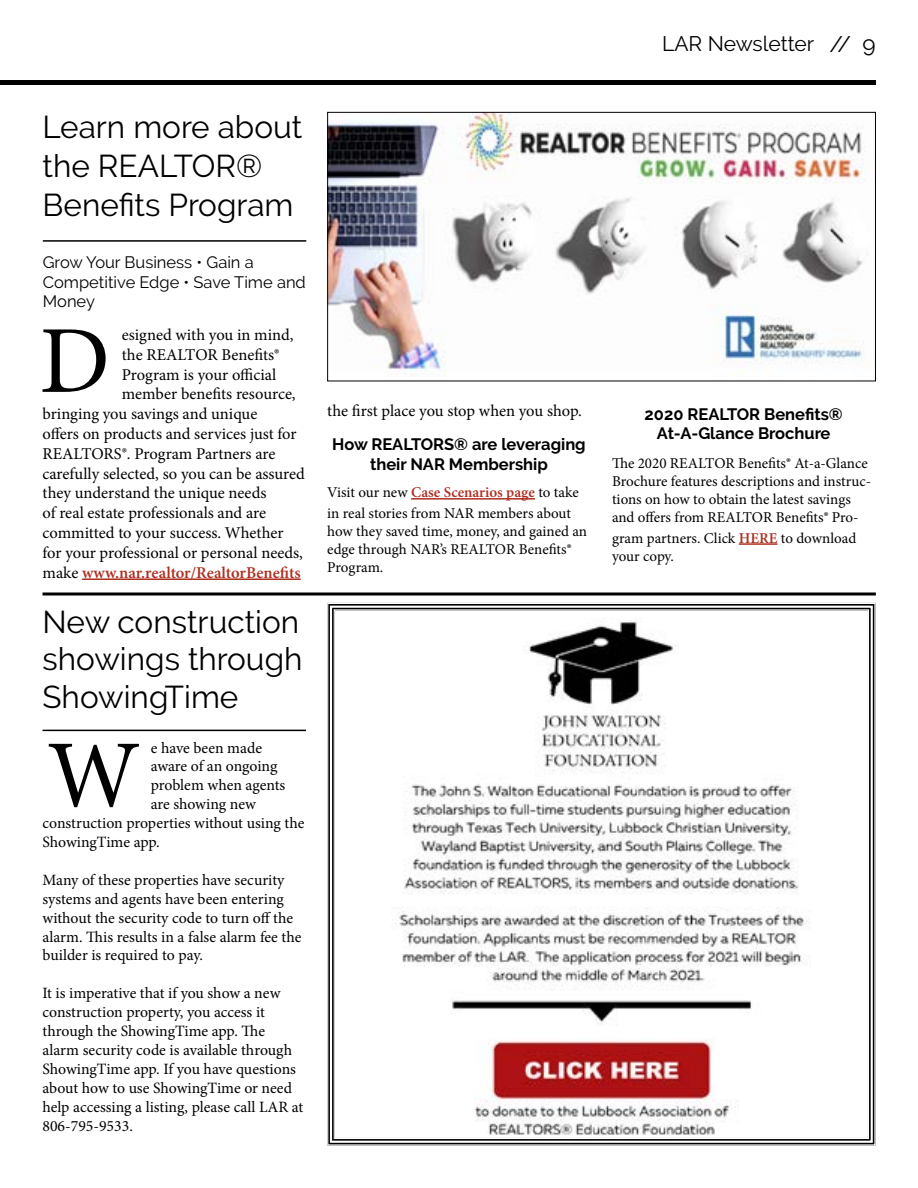
<style>
.page{position:relative;width:918px;height:1188px;background:#fff}
.page>*{position:absolute;margin:0;border:0;box-sizing:border-box;transform-origin:0 0}
.t1{font:96px "Minion Pro";color:#000}
.t2{font:31.5px/39px "Raleway";color:#000}
.t3{font:21px "Raleway";color:#000}
.t4{font:16.5px "Minion Pro";letter-spacing:-.005em;color:#000}
.t5{font:700 16.5px/19.5px "Raleway";color:#000;text-align:center}
.t6{font:16.5px/19.8px "Raleway";color:#000}
.t7{font:600 16.5px "Minion Pro";color:#ae2d20}
.t8{font:15.75px/18.9px "Minion Pro";color:#000}
.t9{font:15px/18px "Minion Pro";color:#000}
.s1{font-weight:400;color:#000}
.s2{font-weight:600;color:#ae2d20}
.s3{font-size:22.5px}
</style>
<div class="page">
<hr style="left:0;top:81px;width:875px;height:4px;background:#000">
<svg style="left:43px;top:592px;width:833px;height:4px"></svg>
<svg style="left:327px;top:602px;width:549px;height:544px"></svg>
<div style="left:330px;top:606px;width:543px;height:537px;border:2px solid #fff"></div>
<img style="left:329px;top:114px;width:537px;height:262px">
<div style="left:327px;top:112px;width:549px;height:269px;border:1px solid #000"></div>
<hr style="left:43px;top:240px;width:263px;height:2px;background:#000">
<hr style="left:82px;top:578px;width:219px;height:2px;background:#ae2d20">
<hr style="left:411px;top:498px;width:124px;height:2px;background:#ae2d20">
<hr style="left:739px;top:543px;width:38px;height:2px;background:#ae2d20">
<hr style="left:43px;top:730px;width:263px;height:1px;background:#000">
<h2 class="t2" style="left:43px;top:108px;width:261px">Learn more about the REALTOR®<br>Benefits Program</h2>
<p class="t6" style="left:43px;top:252px;width:265px">Grow Your Business • Gain a<br>Competitive Edge • Save Time and<br>Money</p>
<p class="t4" style="left:122px;top:324px;width:173px">esigned with you in mind,</p>
<p class="t4" style="left:122px;top:343px;width:159px">the REALTOR Benefits®</p>
<p class="t4" style="left:122px;top:363px;width:156px">Program is your official</p>
<p class="t4" style="left:122px;top:383px;width:175px">member benefits resource,</p>
<p class="t4" style="left:43px;top:403px;width:216px">bringing you savings and unique</p>
<p class="t4" style="left:43px;top:423px;width:256px">offers on products and services just for</p>
<p class="t4" style="left:43px;top:442px;width:234px">REALTORS®. Program Partners are</p>
<p class="t4" style="left:43px;top:462px;width:264px">carefully selected, so you can be assured</p>
<p class="t4" style="left:43px;top:482px;width:225px">they understand the unique needs</p>
<p class="t4" style="left:43px;top:502px;width:225px">of real estate professionals and are</p>
<p class="t4" style="left:43px;top:522px;width:243px">committed to your success. Whether</p>
<p class="t4" style="left:43px;top:541px;width:262px">for your professional or personal needs,</p>
<p class="t7" style="left:43px;top:561px;width:260px"><span class="s1">make</span> www.nar.realtor/RealtorBenefits</p>
<h1 class="t1" style="left:39px;top:297px;width:72px">D</h1>
<h2 class="t2" style="left:43px;top:603px;width:261px;line-height:37.5px;text-align:justify">New construction showings through ShowingTime</h2>
<p class="t8" style="left:151px;top:738px;width:113px">e have been made</p>
<p class="t8" style="left:151px;top:757px;width:128px">aware of an ongoing</p>
<p class="t8" style="left:151px;top:776px;width:136px">problem when agents</p>
<p class="t8" style="left:151px;top:795px;width:107px">are showing new</p>
<p class="t8" style="left:43px;top:814px;width:263px">construction properties without using the</p>
<p class="t8" style="left:43px;top:833px;width:119px">ShowingTime app.</p>
<p class="t8" style="left:43px;top:870px;width:261px">Many of these properties have security systems and agents have been entering without the security code to turn off the alarm. This results in a false alarm fee the builder is required to pay.</p>
<p class="t8" style="left:43px;top:984px;width:262px">It is imperative that if you show a new construction property, you access it through the ShowingTime app. The alarm security code is available through ShowingTime app. If you have questions about how to use ShowingTime or need help accessing a listing, please call LAR at 806-795-9533.</p>
<h1 class="t1" style="left:47px;top:711px;width:95px">W</h1>
<p class="t4" style="left:327px;top:400px;width:256px">the first place you stop when you shop.</p>
<p class="t5" style="left:332px;top:435px;width:255px">How REALTORS® are leveraging their NAR Membership</p>
<p class="t9" style="left:327px;top:482px;width:253px;line-height:21px">Visit our new <span class="s2">Case Scenarios page</span> to take in real stories from NAR members about</p>
<p class="t9" style="left:327px;top:523px;width:261px">how they saved time, money, and gained an edge through NAR’s REALTOR Benefits®<br>Program.</p>
<h3 class="t3" style="left:662px;top:31px;width:215px">LAR Newsletter <span class="s3">// 9</span></h3>
<p class="t5" style="left:645px;top:404px;width:200px">2020 REALTOR Benefits®<br>At-A-Glance Brochure</p>
<p class="t9" style="left:612px;top:454px;width:261px">The 2020 REALTOR Benefits® At-a-Glance Brochure features descriptions and instruc&shy;tions on how to obtain the latest savings and offers from REALTOR Benefits® Pro-</p>
<p class="t9" style="left:612px;top:529px;width:246px">gram partners. Click <span class="s2">HERE</span> to download your copy.</p>
</div>
